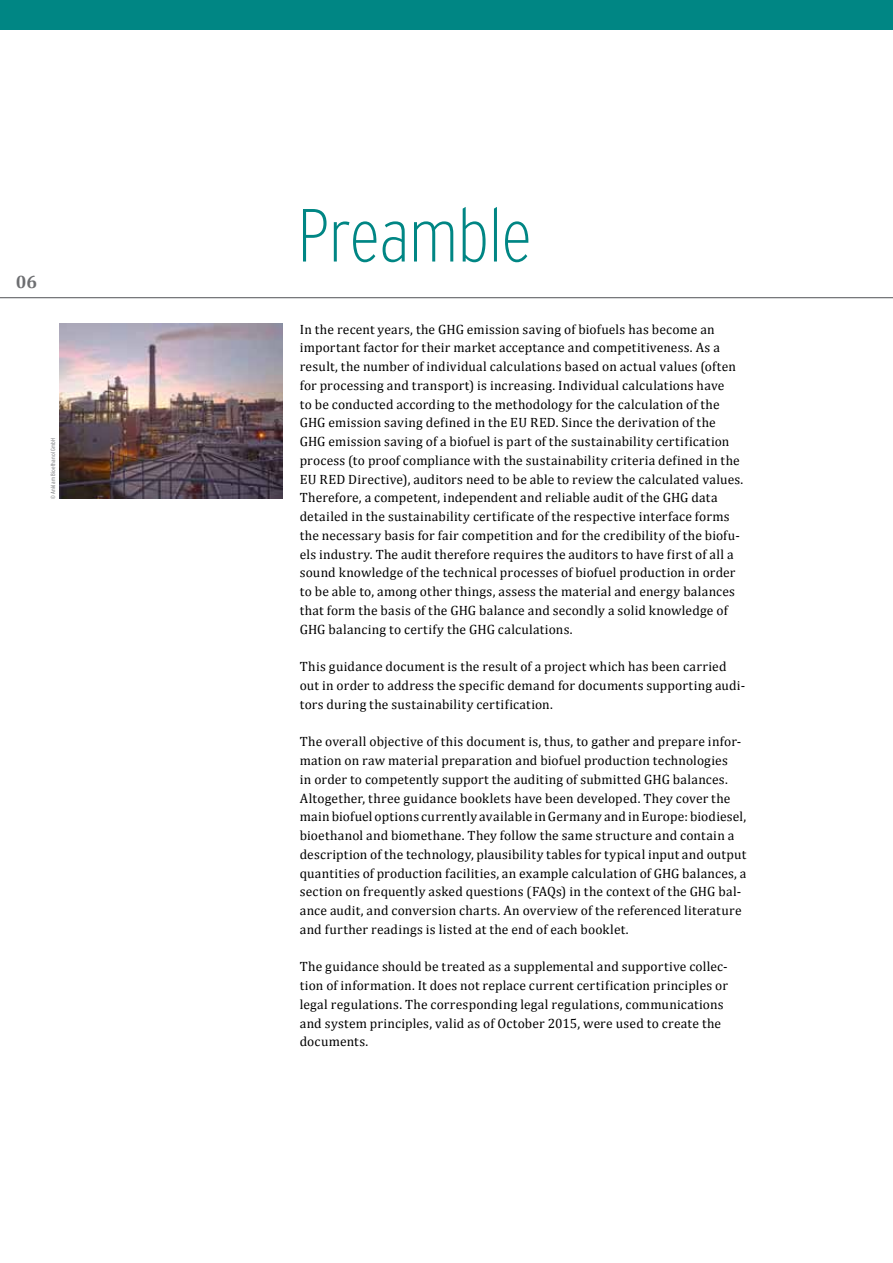
<style>
.page{position:relative;width:893px;height:1263px;background:#fff}
.page>*{position:absolute;margin:0;border:0;box-sizing:border-box;transform-origin:0 0}
.t1{font:200 condensed 75px "Interstate";letter-spacing:-.005em;color:#008684}
.t2{font:700 18px "Cambria";color:#6d6e71}
.t3{font:13.5px/18.8px "Cambria";letter-spacing:.015em;color:#000}
.t4{font:300 condensed 6px "Interstate";letter-spacing:.025em;color:#6d6e71}
</style>
<div class="page">
<hr style="left:0;top:297px;width:893px;height:1px;background:#6d6e71">
<div style="left:0;top:0;width:893px;height:30px;background:#008684"></div>
<img style="left:60px;top:323px;width:223px;height:176px">
<h2 class="t2" style="left:16px;top:269px;width:23px">06</h2>
<p class="t4" style="left:49px;top:499px;width:63px;rotate:-90deg">© Anklam Bioethanol GmbH</p>
<h1 class="t1" style="left:298px;top:189px;width:236px">Preamble</h1>
<p class="t3" style="left:300px;top:320px;width:445px">In the recent years, the GHG emission saving of biofuels has become an important factor for their market acceptance and competitiveness. As a result, the number of individual calculations based on actual values (often for processing and transport) is increasing. Individual calculations have<br>to be conducted according to the methodology for the calculation of the GHG emission saving defined in the EU RED. Since the derivation of the GHG emission saving of a biofuel is part of the sustainability certification process (to proof compliance with the sustainability criteria defined in the EU RED Directive), auditors need to be able to review the calculated values.<br>Therefore, a competent, independent and reliable audit of the GHG data detailed in the sustainability certificate of the respective interface forms the necessary basis for fair competition and for the credibility of the biofu&shy;els industry. The audit therefore requires the auditors to have first of all a sound knowledge of the technical processes of biofuel production in order to be able to, among other things, assess the material and energy balances that form the basis of the GHG balance and secondly a solid knowledge of GHG balancing to certify the GHG calculations.</p>
<p class="t3" style="left:300px;top:657px;width:447px">This guidance document is the result of a project which has been carried out in order to address the specific demand for documents supporting audi&shy;tors during the sustainability certification.</p>
<p class="t3" style="left:300px;top:732px;width:448px">The overall objective of this document is, thus, to gather and prepare infor&shy;mation on raw material preparation and biofuel production technologies<br>in order to competently support the auditing of submitted GHG balances.<br>Altogether, three guidance booklets have been developed. They cover the main biofuel options currently available in Germany and in Europe: biodiesel, bioethanol and biomethane. They follow the same structure and contain a description of the technology, plausibility tables for typical input and output quantities of production facilities, an example calculation of GHG balances, a section on frequently asked questions (FAQs) in the context of the GHG bal&shy;ance audit, and conversion charts. An overview of the referenced literature and further readings is listed at the end of each booklet.</p>
<p class="t3" style="left:300px;top:957px;width:430px">The guidance should be treated as a supplemental and supportive collec&shy;tion of information. It does not replace current certification principles or legal regulations. The corresponding legal regulations, communications and system principles, valid as of October 2015, were used to create the documents.</p>
</div>
